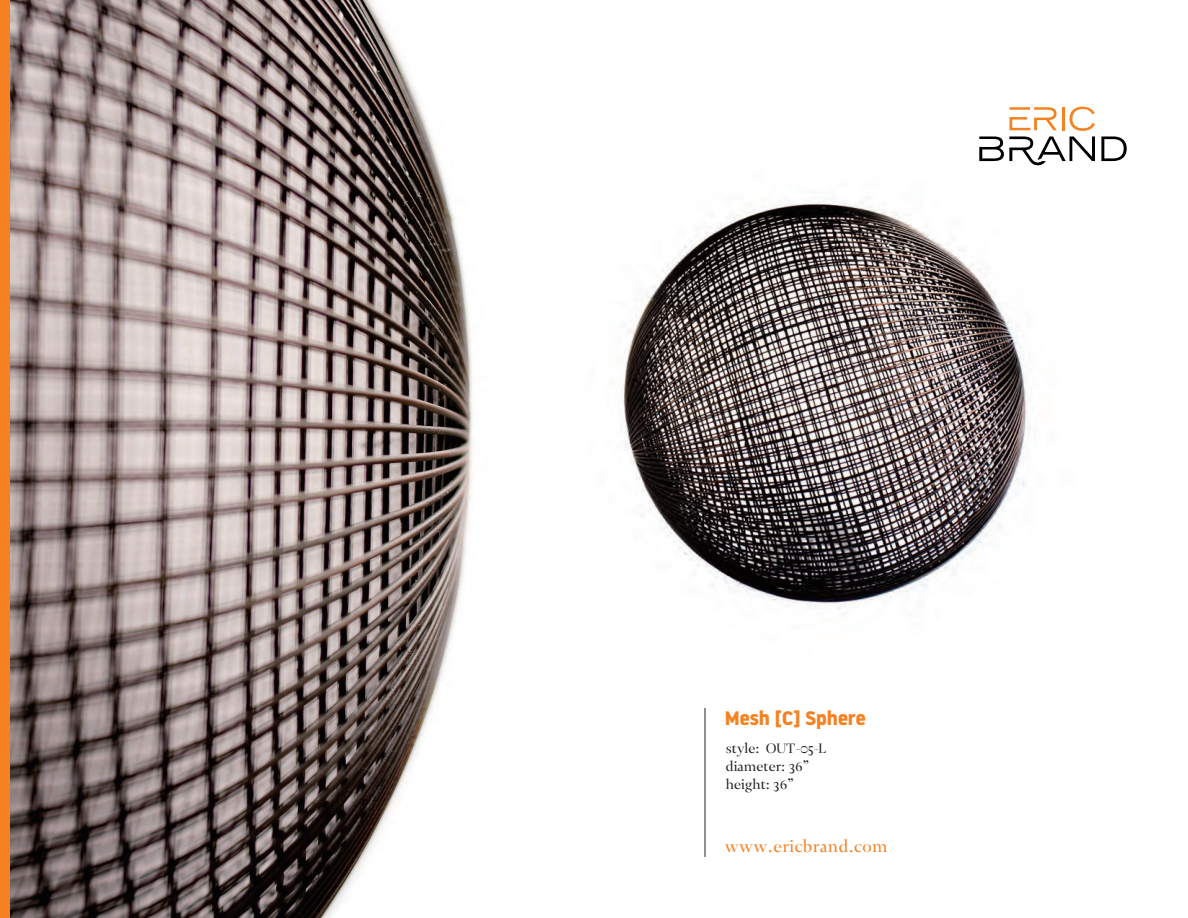
<style>
.page{position:relative;width:1188px;height:918px;background:#fff}
.page>*{position:absolute;margin:0;border:0;box-sizing:border-box;transform-origin:0 0}
.t1{font:700 19.5px "Noway";color:#f58121}
.t2{font:16.5px "Novela Display";letter-spacing:.025em;color:#f58122}
.t3{font:13.5px/18px "Novela Display";color:#231f20}
</style>
<div class="page">
<img style="left:9px;top:0;width:437px;height:918px">
<img style="left:372px;top:117px;width:741px;height:541px">
<svg style="left:979px;top:107px;width:116px;height:60px"></svg>
<svg style="left:1101px;top:136px;width:26px;height:25px"></svg>
<hr style="left:705px;top:708px;width:1px;height:149px;background:#231f20">
<div style="left:0;top:0;width:9px;height:918px;background:#f58122"></div>
<h1 class="t1" style="left:725px;top:710px;width:143px">Mesh [C] Sphere</h1>
<p class="t3" style="left:726px;top:740px;width:102px">style: OUT-05-L diameter: 36” height: 36”</p>
<p class="t2" style="left:725px;top:839px;width:164px">www.ericbrand.com</p>
</div>
